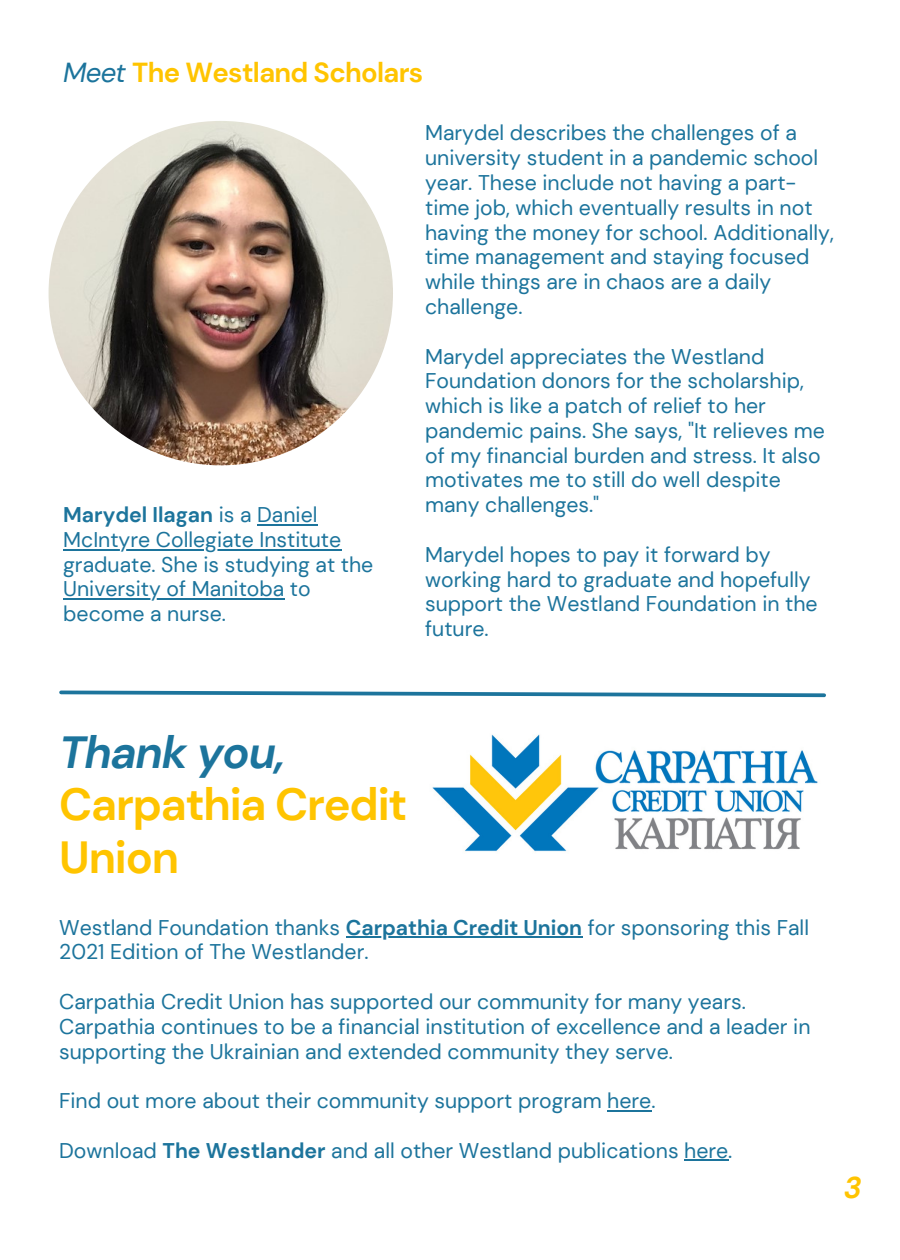
<style>
.page{position:relative;width:900px;height:1260px;background:#fff}
.page>*{position:absolute;margin:0;border:0;box-sizing:border-box;transform-origin:0 0}
.t1{font:700 45px/52.5px "DM Sans";letter-spacing:-.025em;color:#ffc400}
.t2{font:italic 700 45px "DM Sans";letter-spacing:-.025em;color:#1c749c}
.t3{font:italic 700 30px "DM Sans";color:#ffc400}
.t4{font:700 27.5px "DM Sans";letter-spacing:-.025em;color:#ffc400}
.t5{font:21.25px/24.8px "DM Sans";color:#1c749c}
.s1{font-weight:400;font-style:italic;color:#1c749c}
.s2{font-weight:700}
</style>
<div class="page">
<img style="left:432px;top:734px;width:386px;height:118px">
<svg style="left:59px;top:690px;width:767px;height:8px"></svg>
<img style="left:49px;top:121px;width:344px;height:344px;border-radius:50%">
<hr style="left:346px;top:936px;width:236px;height:2px;background:#1c749c">
<hr style="left:607px;top:1110px;width:44px;height:2px;background:#1c749c">
<hr style="left:684px;top:1160px;width:44px;height:1px;background:#1c749c">
<hr style="left:257px;top:524px;width:61px;height:2px;background:#1c749c">
<hr style="left:63px;top:549px;width:278px;height:1px;background:#1c749c">
<hr style="left:63px;top:598px;width:221px;height:2px;background:#1c749c">
<p class="t4" style="left:63px;top:55px;width:362px"><span class="s1">Meet</span> The Westland Scholars</p>
<p class="t5" style="left:63px;top:502px;width:312px"><span class="s2">Marydel Ilagan</span> is a Daniel<br>McIntyre Collegiate Institute graduate. She is studying at the<br>University of Manitoba to become a nurse.</p>
<p class="t5" style="left:425px;top:121px;width:410px">Marydel describes the challenges of a university student in a pandemic school year. These include not having a part&shy;time job, which eventually results in not having the money for school. Additionally, time management and staying focused while things are in chaos are a daily challenge.</p>
<p class="t5" style="left:425px;top:344px;width:401px">Marydel appreciates the Westland Foundation donors for the scholarship, which is like a patch of relief to her pandemic pains. She says, "It relieves me of my financial burden and stress. It also motivates me to still do well despite many challenges."</p>
<p class="t5" style="left:425px;top:542px;width:394px">Marydel hopes to pay it forward by working hard to graduate and hopefully support the Westland Foundation in the future.</p>
<p class="t2" style="left:59px;top:723px;width:228px">Thank you,</p>
<p class="t1" style="left:59px;top:779px;width:350px">Carpathia Credit<br>Union</p>
<p class="t5" style="left:59px;top:915px;width:751px">Westland Foundation thanks <span class="s2">Carpathia Credit Union</span> for sponsoring this Fall<br>2021 Edition of The Westlander.</p>
<p class="t5" style="left:59px;top:989px;width:753px">Carpathia Credit Union has supported our community for many years.<br>Carpathia continues to be a financial institution of excellence and a leader in supporting the Ukrainian and extended community they serve.</p>
<p class="t5" style="left:59px;top:1089px;width:598px">Find out more about their community support program here.</p>
<p class="t5" style="left:59px;top:1138px;width:675px">Download <span class="s2">The Westlander</span> and all other Westland publications here.</p>
<p class="t3" style="left:844px;top:1168px;width:19px">3</p>
</div>
